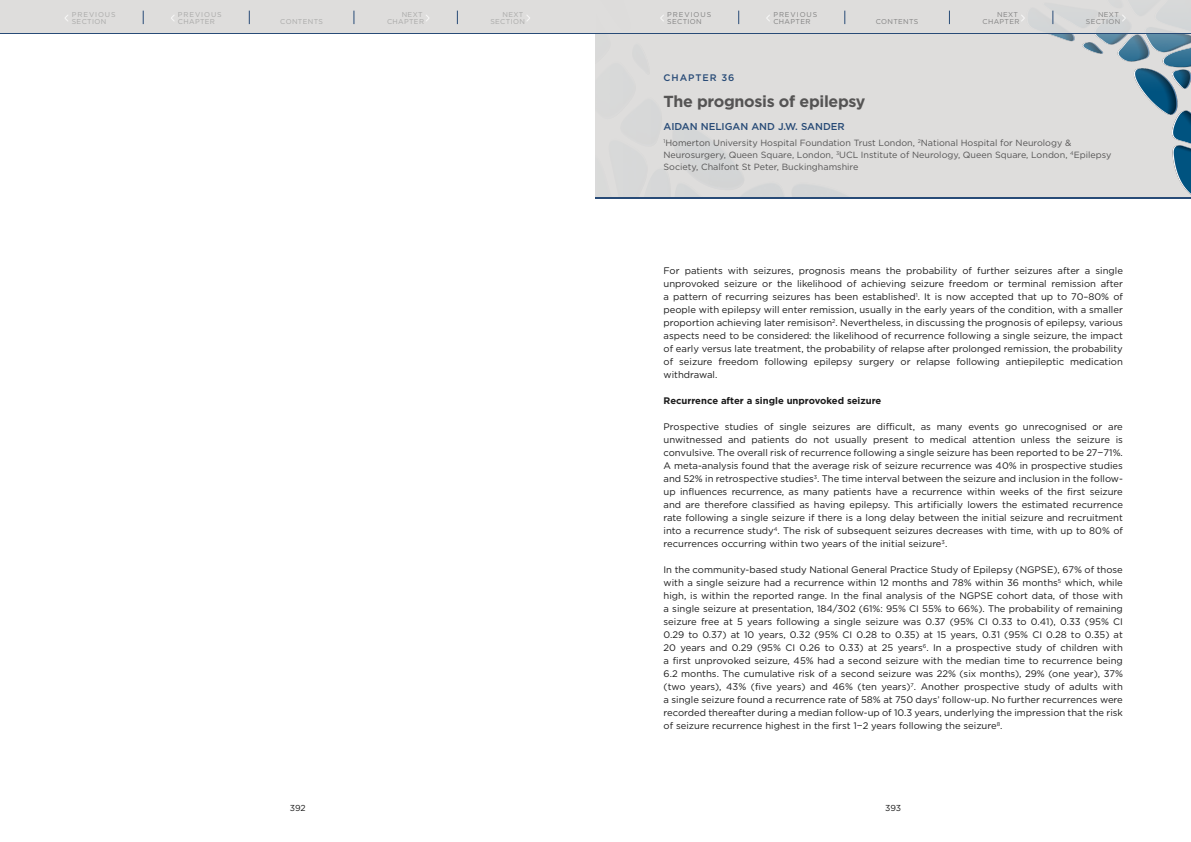
<style>
.page{position:relative;width:1191px;height:842px;background:#fff}
.page>*{position:absolute;margin:0;border:0;box-sizing:border-box;transform-origin:0 0}
.t1{font:700 16px "Gotham";letter-spacing:-.02em;color:#555454}
.t2{font:14px "Gotham";color:#fff;scale:.5 1}
.t3{font:500 10px "Gotham";color:#284b77}
.t4{font:9.5px/13px "Gotham";color:#1a1a1a;text-align:justify}
.t5{font:700 9.5px "Gotham";color:#1a1a1a}
.t6{font:500 9.5px "Gotham";letter-spacing:.1em;color:#284b77}
.t7{font:9px/12px "Gotham";color:#555454}
.t8{font:8.6px "Gotham";letter-spacing:-.01em;color:#1a1a1a}
.t9{font:7px/7px "Gotham";letter-spacing:.05em;color:#808080}
.t10{font:7px/7px "Gotham";letter-spacing:.05em;color:#a8a8a7}
.t11{font:7px/7px "Gotham";letter-spacing:.13em;color:#808080}
.t12{font:7px/7px "Gotham";letter-spacing:.13em;color:#a8a8a7}
.s1{font-size:14px;color:#fff}
</style>
<div class="page">
<img style="left:892px;top:34px;width:299px;height:163px">
<div style="left:0;top:0;width:595px;height:33px;background:#dedddc"></div>
<hr style="left:0;top:33px;width:595px;height:1px;background:#284b77">
<div style="left:595px;top:0;width:596px;height:33px;background:#dedddc"></div>
<hr style="left:595px;top:33px;width:596px;height:1px;background:#284b77">
<hr style="left:595px;top:197px;width:596px;height:1px;background:#284b77">
<svg style="left:738px;top:11px;width:1px;height:13px"></svg>
<svg style="left:844px;top:11px;width:1px;height:13px"></svg>
<svg style="left:949px;top:11px;width:1px;height:13px"></svg>
<svg style="left:1052px;top:11px;width:1px;height:13px"></svg>
<svg style="left:143px;top:11px;width:1px;height:13px"></svg>
<svg style="left:249px;top:11px;width:1px;height:13px"></svg>
<svg style="left:354px;top:11px;width:1px;height:13px"></svg>
<svg style="left:457px;top:11px;width:1px;height:13px"></svg>
<p class="t12" style="left:72px;top:11px;width:45px">PREVIOUS<br>SECTION</p>
<p class="t12" style="left:171px;top:11px;width:53px;text-align:center"><span class="s1">&lt;</span> PREVIOUS<br>CHAPTER</p>
<p class="t10" style="left:280px;top:18px;width:44px">CONTENTS</p>
<p class="t10" style="left:387px;top:11px;width:44px;text-indent:15px">NEXT<br>CHAPTER <sup>&gt;</sup></p>
<p class="t10" style="left:502px;top:11px;width:22px">NEXT</p>
<h2 class="t2" style="left:65px;top:9px;width:10px">&lt;</h2>
<p class="t10" style="left:490px;top:18px;width:42px">SECTION <sup>&gt;</sup></p>
<p class="t11" style="left:667px;top:11px;width:45px">PREVIOUS<br>SECTION</p>
<p class="t11" style="left:766px;top:11px;width:53px;text-align:center"><span class="s1">&lt;</span> PREVIOUS<br>CHAPTER</p>
<p class="t9" style="left:875px;top:18px;width:44px">CONTENTS</p>
<p class="t9" style="left:982px;top:11px;width:44px;text-indent:15px">NEXT<br>CHAPTER <sup>&gt;</sup></p>
<p class="t9" style="left:1086px;top:11px;width:42px;text-indent:12px">NEXT<br>SECTION <sup>&gt;</sup></p>
<p class="t6" style="left:663px;top:71px;width:72px">CHAPTER 36</p>
<h1 class="t1" style="left:663px;top:90px;width:203px">The prognosis of epilepsy</h1>
<p class="t3" style="left:663px;top:120px;width:183px">AIDAN NELIGAN AND J.W. SANDER</p>
<p class="t7" style="left:663px;top:137px;width:449px"><sup>1</sup>Homerton University Hospital Foundation Trust London, <sup>2</sup>National Hospital for Neurology &amp;<br>Neurosurgery, Queen Square, London, <sup>3</sup>UCL Institute of Neurology, Queen Square, London, <sup>4</sup>Epilepsy<br>Society, Chalfont St Peter, Buckinghamshire</p>
<p class="t4" style="left:663px;top:264px;width:461px">For patients with seizures, prognosis means the probability of further seizures after a single unprovoked seizure or the likelihood of achieving seizure freedom or terminal remission after a pattern of recurring seizures has been established<sup>1</sup>. It is now accepted that up to 70–80% of people with epilepsy will enter remission, usually in the early years of the condition, with a smaller proportion achieving later remisison<sup>2</sup>. Nevertheless, in discussing the prognosis of epilepsy, various aspects need to be considered: the likelihood of recurrence following a single seizure, the impact of early versus late treatment, the probability of relapse after prolonged remission, the probability of seizure freedom following epilepsy surgery or relapse following antiepileptic medication withdrawal.</p>
<p class="t5" style="left:663px;top:394px;width:219px">Recurrence after a single unprovoked seizure</p>
<p class="t4" style="left:663px;top:420px;width:461px">Prospective studies of single seizures are difficult, as many events go unrecognised or are unwitnessed and patients do not usually present to medical attention unless the seizure is convulsive. The overall risk of recurrence following a single seizure has been reported to be 27−71%.<br>A meta-analysis found that the average risk of seizure recurrence was 40% in prospective studies and 52% in retrospective studies<sup>3</sup>. The time interval between the seizure and inclusion in the follow&shy;up influences recurrence, as many patients have a recurrence within weeks of the first seizure and are therefore classified as having epilepsy. This artificially lowers the estimated recurrence rate following a single seizure if there is a long delay between the initial seizure and recruitment into a recurrence study<sup>4</sup>. The risk of subsequent seizures decreases with time, with up to 80% of recurrences occurring within two years of the initial seizure<sup>3</sup>.</p>
<p class="t4" style="left:663px;top:563px;width:461px">In the community-based study National General Practice Study of Epilepsy (NGPSE), 67% of those with a single seizure had a recurrence within 12 months and 78% within 36 months<sup>5</sup> which, while high, is within the reported range. In the final analysis of the NGPSE cohort data, of those with a single seizure at presentation, 184/302 (61%: 95% CI 55% to 66%). The probability of remaining seizure free at 5 years following a single seizure was 0.37 (95% CI 0.33 to 0.41), 0.33 (95% CI 0.29 to 0.37) at 10 years, 0.32 (95% CI 0.28 to 0.35) at 15 years, 0.31 (95% CI 0.28 to 0.35) at 20 years and 0.29 (95% CI 0.26 to 0.33) at 25 years<sup>6</sup>. In a prospective study of children with a first unprovoked seizure, 45% had a second seizure with the median time to recurrence being 6.2 months. The cumulative risk of a second seizure was 22% (six months), 29% (one year), 37% (two years), 43% (five years) and 46% (ten years)<sup>7</sup>. Another prospective study of adults with a single seizure found a recurrence rate of 58% at 750 days’ follow-up. No further recurrences were recorded thereafter during a median follow-up of 10.3 years, underlying the impression that the risk of seizure recurrence highest in the first 1−2 years following the seizure<sup>8</sup>.</p>
<p class="t8" style="left:290px;top:803px;width:17px">392</p>
<p class="t8" style="left:885px;top:803px;width:18px">393</p>
</div>
